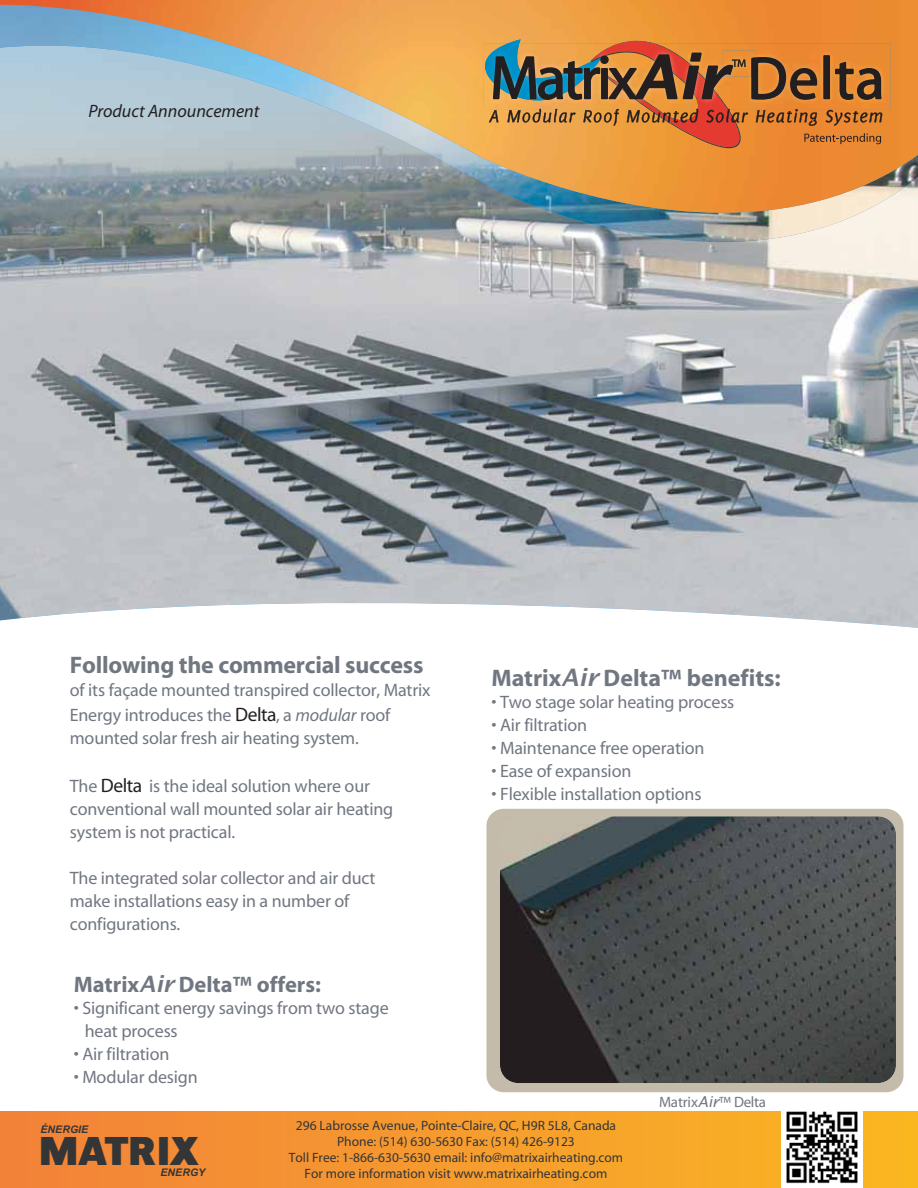
<style>
.page{position:relative;width:918px;height:1188px;background:#fff}
.page>*{position:absolute;margin:0;border:0;box-sizing:border-box;transform-origin:0 0}
.t1{font:700 42px "URW Grotesk T";letter-spacing:.01em;color:#333536}
.t2{font:700 24px "Myriad";letter-spacing:-.01em;color:#717781}
.t3{font:700 22.5px "Myriad";color:#717781}
.t4{font:18px/23.1px "Myriad";letter-spacing:-.01em;color:#717781}
.t5{font:italic 18px "Myriad";color:#231f20}
.t6{font:15px "Myriad";letter-spacing:-.01em;color:#717781}
.t7{font:13.5px/16.2px "Franklin Got T";color:#333536;text-align:center}
.t8{font:italic 700 10.5px "Arial";letter-spacing:.01em;color:#333536}
.s1{font-size:19.5px;color:#231f20}
.s2{font-style:italic}
.s3{font-family:"Lucida Sans";font-weight:600;font-style:italic}
.s4{font-family:"Lucida Sans";font-style:italic}
.s5{color:#71767f}
</style>
<div class="page">
<div style="left:0;top:1111px;width:918px;height:77px;background:linear-gradient(to right,#f2813a,#fab722)"></div>
<img style="left:781px;top:1111px;width:82px;height:77px">
<img style="left:0;top:213px;width:918px;height:415px">
<img style="left:817px;top:213px;width:101px;height:18px">
<img style="left:502px;top:213px;width:315px;height:29px">
<img style="left:0;top:0;width:918px;height:213px">
<img style="left:882px;top:44px;width:9px;height:65px">
<svg style="left:457px;top:1px;width:425px;height:177px;background:#cd863f"></svg>
<div style="left:486px;top:809px;width:418px;height:283px;background:#c4bbab;border-radius:17px"></div>
<img style="left:500px;top:816px;width:396px;height:267px;border-radius:18px">
<p class="t5" style="left:88px;top:104px;width:173px">Product Announcement</p>
<p class="t2" style="left:70px;top:656px;width:355px">Following the commercial success</p>
<p class="t4" style="left:70px;top:679px;width:362px;line-height:24.9px">of its façade mounted transpired collector, Matrix<br>Energy introduces the <span class="s1">Delta</span>, a <span class="s2">modular</span> roof</p>
<p class="t4" style="left:70px;top:728px;width:291px">mounted solar fresh air heating system.</p>
<p class="t4" style="left:70px;top:776px;width:325px">The <span class="s1">Delta</span> is the ideal solution where our conventional wall mounted solar air heating system is not practical.</p>
<p class="t4" style="left:70px;top:868px;width:307px">The integrated solar collector and air duct make installations easy in a number of configurations.</p>
<p class="t3" style="left:74px;top:976px;width:249px">Matrix<span class="s3">Air</span> Delta™ offers:</p>
<p class="t4" style="left:85px;top:998px;width:305px;text-indent:-11px">• Significant energy savings from two stage heat process</p>
<p class="t4" style="left:74px;top:1044px;width:97px">• Air filtration</p>
<p class="t4" style="left:74px;top:1067px;width:126px">• Modular design</p>
<p class="t2" style="left:491px;top:669px;width:291px">Matrix<span class="s3">Air</span> Delta™ benefits:</p>
<p class="t4" style="left:491px;top:691px;width:244px">• Two stage solar heating process</p>
<p class="t4" style="left:491px;top:715px;width:97px">• Air filtration</p>
<p class="t4" style="left:491px;top:738px;width:215px">• Maintenance free operation</p>
<p class="t4" style="left:491px;top:761px;width:141px">• Ease of expansion</p>
<p class="t4" style="left:491px;top:784px;width:212px">• Flexible installation options</p>
<p class="t6" style="left:659px;top:1096px;width:108px">Matrix<span class="s4">Air</span>™ <span class="s5">Delta</span></p>
<p class="t8" style="left:40px;top:1124px;width:49px">ÉNERGIE</p>
<p class="t1" style="left:38px;top:1137px;width:161px">MATRIX</p>
<p class="t8" style="left:160px;top:1166px;width:46px">ENERGY</p>
<p class="t7" style="left:289px;top:1118px;width:336px">296 Labrosse Avenue, Pointe-Claire, QC, H9R 5L8, Canada<br>Phone: (514) 630-5630 Fax: (514) 426-9123<br>Toll Free: 1-866-630-5630 email: info@matrixairheating.com</p>
<p class="t7" style="left:305px;top:1167px;width:304px">For more information visit www.matrixairheating.com</p>
</div>
